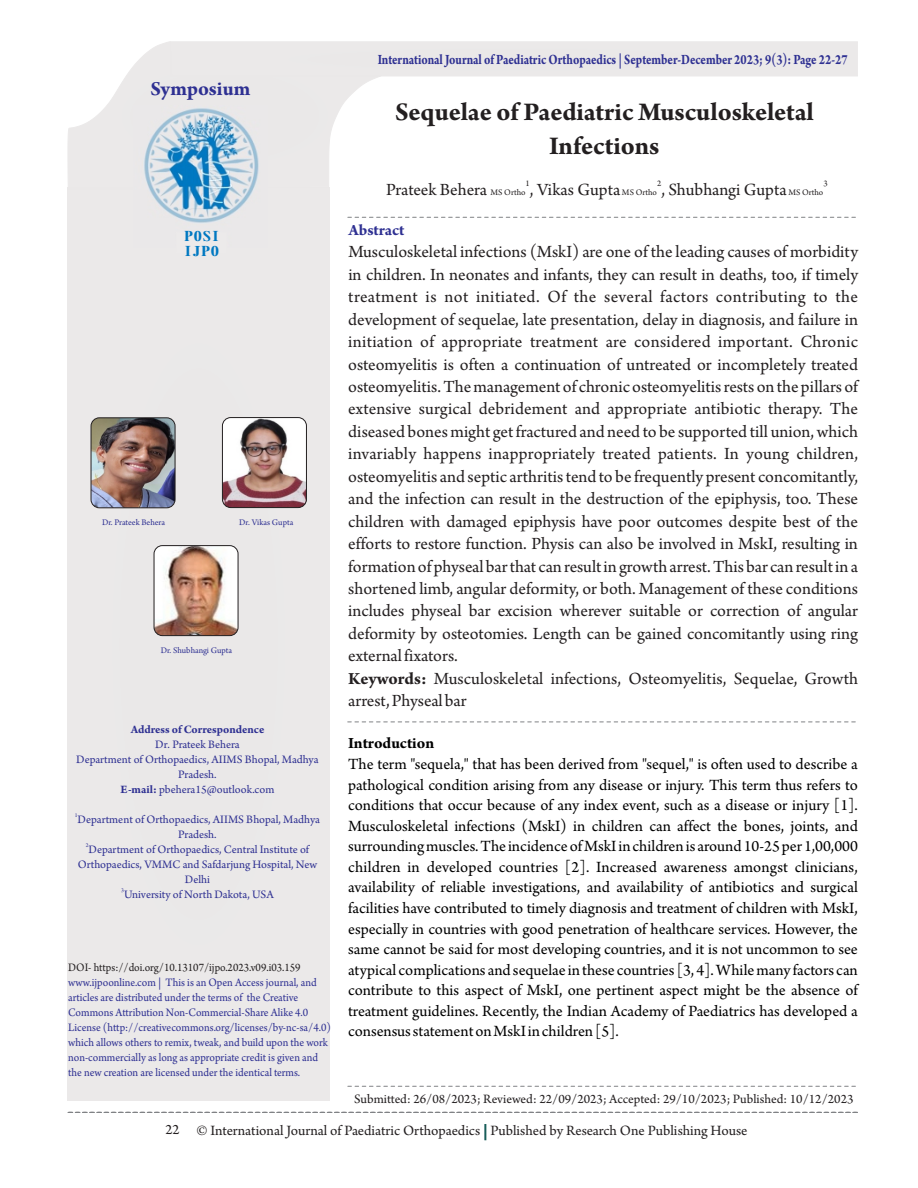
<style>
.page{position:relative;width:918px;height:1188px;background:#fff}
.page>*{position:absolute;margin:0;border:0;box-sizing:border-box;transform-origin:0 0}
.t1{font:700 27px/34px "Arno Pro";color:#231f20;text-align:center}
.t2{font:700 21px "Arno Pro";color:#2e3092}
.t3{font:18px/22.5px "Arno Pro";color:#231f20}
.t4{font:16.5px/20.5px "Arno Pro";color:#000;text-align:justify}
.t5{font:700 16.5px "Arno Pro";color:#000}
.t6{font:700 16.5px "Arno Pro";color:#2e3092}
.t7{font:15px "Arno Pro";color:#231f20}
.t8{font:700 15px "Arno Pro";color:#2e3092;scale:.82 1}
.t9{font:13.95px/15px "DF Mincho UB WIN RKSJ H";color:#0078c1;scale:1.28 1}
.t10{font:13.5px "Arno Pro";color:#231f20}
.t11{font:12px/15px "Arno Pro";color:#2e3092;scale:.94 1}
.t12{font:12px/15px "Arno Pro";color:#2e3092;text-align:center}
.t13{font:12px "Arno Pro";color:#231f20;scale:.94 1}
.t14{font:700 12px "Arno Pro";color:#2e3092}
.t15{font:9px "Arno Pro";color:#2e3092}
.t16{font:9px "Arno Pro";color:#231f20}
.t17{font:6px "Arno Pro";color:#2e3092}
.s1{font-weight:700}
.s2{font-size:9px}
.s3{color:#2e3092}
</style>
<div class="page">
<div style="left:67px;top:187px;width:262px;height:914px;background:#eae8e8"></div>
<div style="left:381px;top:41px;width:477px;height:35px;background:#ebe9e9"></div>
<svg style="left:68px;top:41px;width:313px;height:149px;fill:#ebe9e9"></svg>
<img style="left:133px;top:105px;width:134px;height:118px">
<svg style="left:348px;top:722px;width:508px;height:1px"></svg>
<svg style="left:348px;top:1086px;width:508px;height:1px"></svg>
<svg style="left:348px;top:217px;width:508px;height:1px"></svg>
<svg style="left:68px;top:1112px;width:790px;height:1px"></svg>
<img style="left:222px;top:418px;width:84px;height:90px;border-radius:8px">
<div style="left:222px;top:417px;width:85px;height:91px;border:1px solid #231f20;border-radius:8px"></div>
<img style="left:91px;top:418px;width:84px;height:90px;border-radius:8px">
<div style="left:91px;top:417px;width:84px;height:91px;border:1px solid #231f20;border-radius:8px"></div>
<img style="left:154px;top:546px;width:84px;height:90px;border-radius:8px">
<div style="left:154px;top:545px;width:84px;height:91px;border:1px solid #231f20;border-radius:8px"></div>
<p class="t2" style="left:150px;top:80px;width:101px">Symposium</p>
<p class="t9" style="left:183px;top:229px;width:30px">POSI<br>IJPO</p>
<p class="t15" style="left:102px;top:519px;width:65px">Dr. Prateek Behera</p>
<p class="t15" style="left:239px;top:519px;width:56px">Dr. Vikas Gupta</p>
<p class="t15" style="left:161px;top:647px;width:73px">Dr. Shubhangi Gupta</p>
<p class="t14" style="left:131px;top:725px;width:135px">Address of Correspondence</p>
<p class="t12" style="left:76px;top:739px;width:244px">Dr. Prateek Behera<br>Department of Orthopaedics, AIIMS Bhopal, Madhya<br>Pradesh.<br><span class="s1">E-mail:</span> pbehera15@outlook.com</p>
<p class="t17" style="left:75px;top:813px;width:4px">1</p>
<p class="t12" style="left:78px;top:814px;width:244px">Department of Orthopaedics, AIIMS Bhopal, Madhya<br>Pradesh.</p>
<p class="t17" style="left:86px;top:843px;width:4px">2</p>
<p class="t12" style="left:78px;top:843px;width:241px">Department of Orthopaedics, Central Institute of<br>Orthopaedics, VMMC and Safdarjung Hospital, New<br>Delhi</p>
<p class="t17" style="left:121px;top:888px;width:4px">3</p>
<p class="t12" style="left:124px;top:888px;width:151px">University of North Dakota, USA</p>
<p class="t13" style="left:68px;top:963px;width:249px">DOI- https://doi.org/10.13107/ijpo.2023.v09.i03.159</p>
<p class="t11" style="left:68px;top:976px;width:281px">www.ijpoonline.com | This is an Open Access journal, and articles are distributed under the terms of the Creative Commons Attribution Non-Commercial-Share Alike 4.0<br>License (http://creativecommons.org/licenses/by-nc-sa/4.0) which allows others to remix, tweak, and build upon the work non-commercially as long as appropriate credit is given and the new creation are licensed under the identical terms.</p>
<p class="t8" style="left:378px;top:54px;width:574px">International Journal of Paediatric Orthopaedics | September-December 2023; 9(3): Page 22-27</p>
<h1 class="t1" style="left:395px;top:98px;width:420px">Sequelae of Paediatric Musculoskeletal<br>Infections</h1>
<p class="t16" style="left:526px;top:180px;width:6px">1</p>
<p class="t16" style="left:657px;top:180px;width:6px">2</p>
<p class="t16" style="left:823px;top:180px;width:6px">3</p>
<p class="t3" style="left:386px;top:181px;width:439px">Prateek Behera <span class="s2">MS Ortho</span> , Vikas Gupta <span class="s2">MS Ortho</span> , Shubhangi Gupta <span class="s2">MS Ortho</span></p>
<p class="t6" style="left:348px;top:224px;width:58px">Abstract</p>
<p class="t3" style="left:348px;top:243px;width:511px">Musculoskeletal infections (MskI) are one of the leading causes of morbidity in children. In neonates and infants, they can result in deaths, too, if timely treatment is not initiated. Of the several factors contributing to the development of sequelae, late presentation, delay in diagnosis, and failure in initiation of appropriate treatment are considered important. Chronic osteomyelitis is often a continuation of untreated or incompletely treated osteomyelitis. The management of chronic osteomyelitis rests on the pillars of extensive surgical debridement and appropriate antibiotic therapy. The diseased bones might get fractured and need to be supported till union, which invariably happens inappropriately treated patients. In young children, osteomyelitis and septic arthritis tend to be frequently present concomitantly, and the infection can result in the destruction of the epiphysis, too. These children with damaged epiphysis have poor outcomes despite best of the efforts to restore function. Physis can also be involved in MskI, resulting in formation of physeal bar that can result in growth arrest. This bar can result in a shortened limb, angular deformity, or both. Management of these conditions includes physeal bar excision wherever suitable or correction of angular deformity by osteotomies. Length can be gained concomitantly using ring external fixators.<br><span class="s1">Keywords:</span> Musculoskeletal infections, Osteomyelitis, Sequelae, Growth arrest, Physeal bar</p>
<p class="t5" style="left:348px;top:737px;width:88px">Introduction</p>
<p class="t4" style="left:348px;top:756px;width:511px">The term "sequela," that has been derived from "sequel," is often used to describe a pathological condition arising from any disease or injury. This term thus refers to conditions that occur because of any index event, such as a disease or injury [1].<br>Musculoskeletal infections (MskI) in children can affect the bones, joints, and surrounding muscles. The incidence of MskI in children is around 10-25 per 1,00,000 children in developed countries [2]. Increased awareness amongst clinicians, availability of reliable investigations, and availability of antibiotics and surgical facilities have contributed to timely diagnosis and treatment of children with MskI, especially in countries with good penetration of healthcare services. However, the same cannot be said for most developing countries, and it is not uncommon to see atypical complications and sequelae in these countries [3, 4]. While many factors can contribute to this aspect of MskI, one pertinent aspect might be the absence of treatment guidelines. Recently, the Indian Academy of Paediatrics has developed a consensus statement on MskI in children [5].</p>
<p class="t10" style="left:354px;top:1094px;width:501px">Submitted: 26/08/2023; Reviewed: 22/09/2023; Accepted: 29/10/2023; Published: 10/12/2023</p>
<p class="t7" style="left:166px;top:1124px;width:16px">22</p>
<p class="t7" style="left:197px;top:1125px;width:553px">© International Journal of Paediatric Orthopaedics <span class="s3">|</span> Published by Research One Publishing House</p>
</div>
